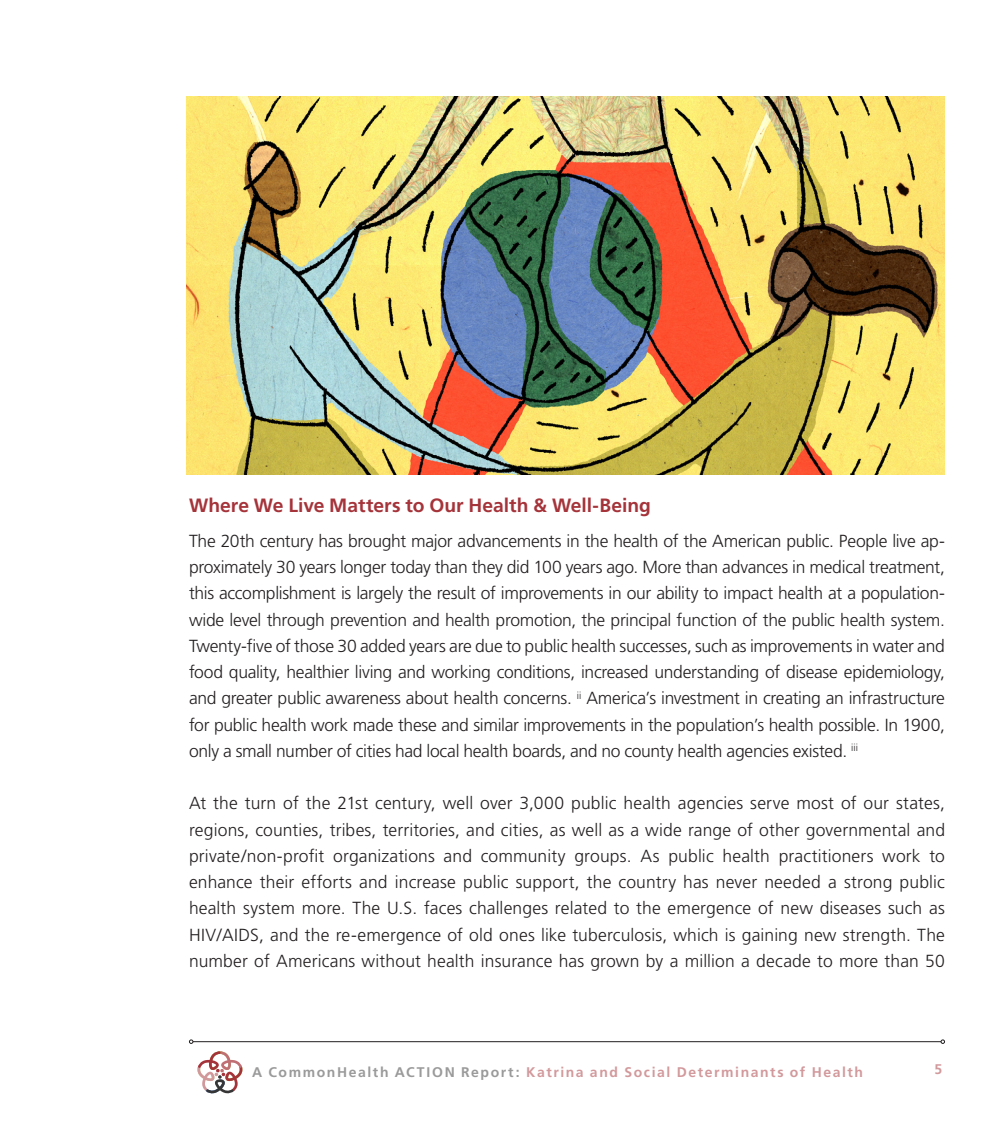
<style>
.page{position:relative;width:1008px;height:1134px;background:#fff}
.page>*{position:absolute;margin:0;border:0;box-sizing:border-box;transform-origin:0 0}
.body{font:700 19.25px "Frutiger";color:#a5333a}
.body-2{font:300 17.5px/26.2px "Frutiger";color:#231f20;text-align:justify}
.t1{font:700 14px "Frutiger";letter-spacing:.11em;color:#d2999c}
.s1{color:#9a9a9a}
</style>
<div class="page">
<hr style="left:193px;top:1041px;width:748px;height:1px;background:#231f20">
<svg style="left:189px;top:1040px;width:4px;height:4px"></svg>
<svg style="left:941px;top:1040px;width:4px;height:4px"></svg>
<svg style="left:197px;top:1051px;width:46px;height:43px"></svg>
<img style="left:186px;top:96px;width:759px;height:378px">
<p class="body" style="left:189px;top:494px;width:463px">Where We Live Matters to Our Health &amp; Well-Being</p>
<p class="body-2" style="left:189px;top:528px;width:758px">The 20th century has brought major advancements in the health of the American public. People live ap&shy;proximately 30 years longer today than they did 100 years ago. More than advances in medical treatment, this accomplishment is largely the result of improvements in our ability to impact health at a population&shy;wide level through prevention and health promotion, the principal function of the public health system.<br>Twenty-five of those 30 added years are due to public health successes, such as improvements in water and food quality, healthier living and working conditions, increased understanding of disease epidemiology, and greater public awareness about health concerns. <sup>ii</sup> America’s investment in creating an infrastructure for public health work made these and similar improvements in the population’s health possible. In 1900, only a small number of cities had local health boards, and no county health agencies existed. <sup>iii</sup></p>
<p class="body-2" style="left:189px;top:790px;width:758px">At the turn of the 21st century, well over 3,000 public health agencies serve most of our states, regions, counties, tribes, territories, and cities, as well as a wide range of other governmental and private/non-profit organizations and community groups. As public health practitioners work to enhance their efforts and increase public support, the country has never needed a strong public health system more. The U.S. faces challenges related to the emergence of new diseases such as HIV/AIDS, and the re-emergence of old ones like tuberculosis, which is gaining new strength. The number of Americans without health insurance has grown by a million a decade to more than 50</p>
<p class="t1" style="left:252px;top:1064px;width:613px"><span class="s1">A CommonHealth ACTION Report:</span> Katrina and Social Determinants of Health</p>
</div>
